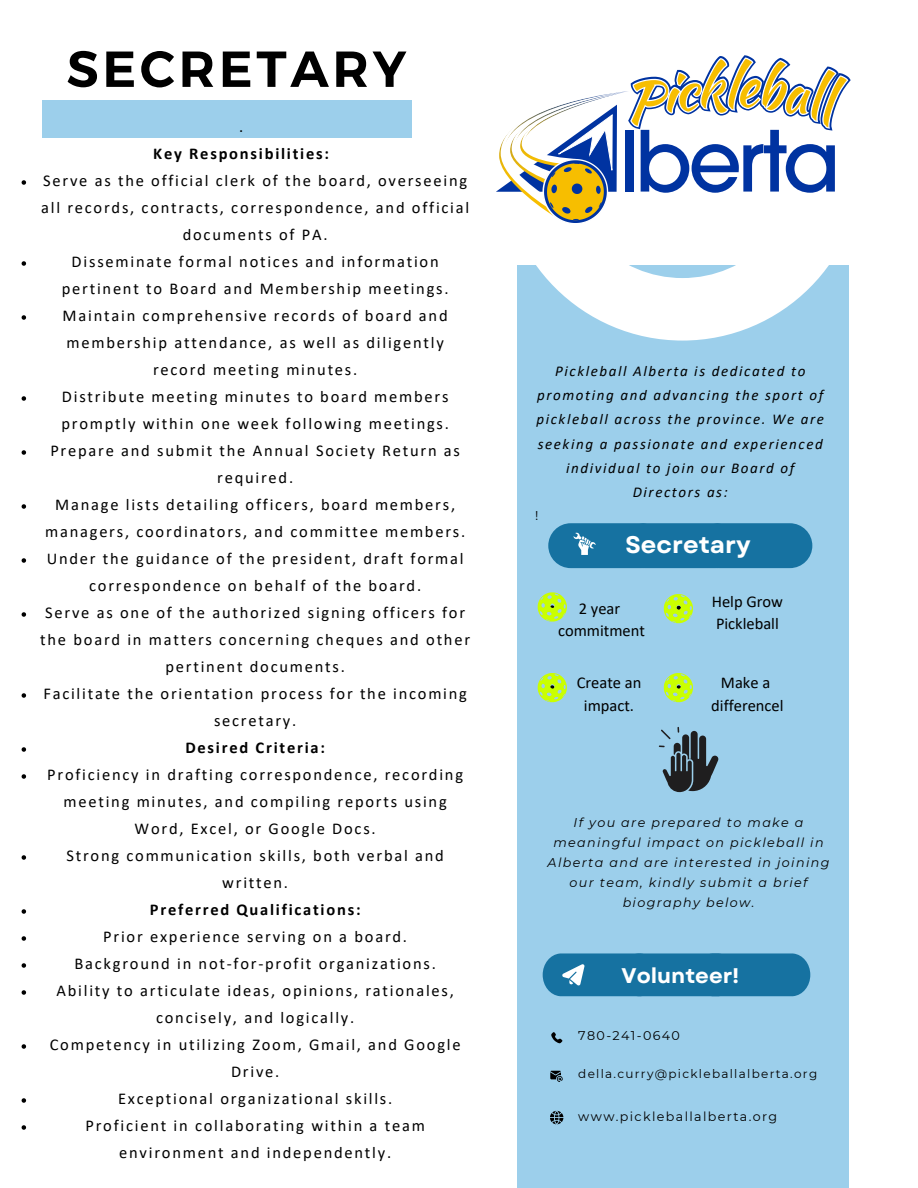
<style>
.page{position:relative;width:918px;height:1188px;background:#fff}
.page>*{position:absolute;margin:0;border:0;box-sizing:border-box;transform-origin:0 0}
.t1{font:700 50.55px "Kief Montaser Semi";letter-spacing:.075em;color:#000}
.t2{font:700 24px "Garet";color:#fff}
.t3{font:700 21.15px "Garet";color:#fff}
.t4{font:16.5px/27px "Calibri";letter-spacing:.105em;color:#000;text-align:center}
.t5{font:16.5px/22.5px "Calibri";color:#000;text-align:center}
.t6{font:700 16.5px/27px "Calibri";letter-spacing:.11em;color:#000;text-align:center}
.t7{font:italic 15px/24.3px "Calibri";letter-spacing:.105em;color:#000;text-align:center}
.t8{font:italic 12.75px/20.1px "Montserrat";letter-spacing:.105em;color:#000;text-align:center}
.t9{font:12.75px "Montserrat";letter-spacing:.105em;color:#000}
.t10{font:12px "Montserrat";letter-spacing:.105em;color:#000}
.s1{font-weight:400}
</style>
<div class="page">
<div style="left:517px;top:265px;width:331px;height:923px;background:#9ccfeb"></div>
<svg style="left:536px;top:265px;width:313px;height:76px;fill:#fff"></svg>
<svg style="left:543px;top:953px;width:267px;height:43px;background:#1f78a5"></svg>
<div style="left:548px;top:523px;width:116px;height:45px;background:#1672a1;border-radius:22px"></div>
<div style="left:623px;top:523px;width:115px;height:45px;background:#1672a1;border-radius:22px"></div>
<div style="left:697px;top:523px;width:115px;height:45px;background:#1672a1;border-radius:22px"></div>
<svg style="left:573px;top:533px;width:23px;height:22px"></svg>
<div style="left:42px;top:101px;width:370px;height:37px;background:#9ccfeb"></div>
<svg style="left:496px;top:55px;width:355px;height:168px"></svg>
<svg style="left:550px;top:1111px;width:13px;height:13px"></svg>
<svg style="left:550px;top:1071px;width:13px;height:11px"></svg>
<svg style="left:551px;top:1032px;width:11px;height:11px"></svg>
<svg style="left:659px;top:727px;width:59px;height:65px"></svg>
<svg style="left:664px;top:594px;width:29px;height:29px"></svg>
<svg style="left:22px;top:180px;width:4px;height:5px"></svg>
<svg style="left:22px;top:261px;width:4px;height:5px"></svg>
<svg style="left:22px;top:315px;width:4px;height:5px"></svg>
<svg style="left:22px;top:396px;width:4px;height:5px"></svg>
<svg style="left:22px;top:450px;width:4px;height:5px"></svg>
<svg style="left:22px;top:504px;width:4px;height:5px"></svg>
<svg style="left:22px;top:558px;width:4px;height:5px"></svg>
<svg style="left:22px;top:612px;width:4px;height:5px"></svg>
<svg style="left:22px;top:693px;width:4px;height:5px"></svg>
<svg style="left:22px;top:747px;width:4px;height:5px"></svg>
<svg style="left:22px;top:774px;width:4px;height:5px"></svg>
<svg style="left:22px;top:855px;width:4px;height:5px"></svg>
<svg style="left:22px;top:909px;width:4px;height:5px"></svg>
<svg style="left:22px;top:936px;width:4px;height:5px"></svg>
<svg style="left:22px;top:963px;width:4px;height:5px"></svg>
<svg style="left:22px;top:990px;width:4px;height:5px"></svg>
<svg style="left:22px;top:1044px;width:4px;height:5px"></svg>
<svg style="left:22px;top:1098px;width:4px;height:5px"></svg>
<svg style="left:22px;top:1125px;width:4px;height:5px"></svg>
<svg style="left:664px;top:673px;width:29px;height:29px"></svg>
<svg style="left:538px;top:673px;width:29px;height:29px"></svg>
<svg style="left:538px;top:592px;width:29px;height:30px"></svg>
<p class="t1" style="left:67px;top:38px;width:341px">SECRETARY</p>
<p class="t6" style="left:153px;top:114px;width:177px"><span class="s1">.<br></span>Key Responsibilities:</p>
<p class="t4" style="left:41px;top:168px;width:430px">Serve as the official clerk of the board, overseeing all records, contracts, correspondence, and official documents of PA.</p>
<p class="t4" style="left:62px;top:249px;width:388px">Disseminate formal notices and information pertinent to Board and Membership meetings.</p>
<p class="t4" style="left:63px;top:303px;width:387px">Maintain comprehensive records of board and membership attendance, as well as diligently record meeting minutes.</p>
<p class="t4" style="left:61px;top:384px;width:389px;text-align:left">Distribute meeting minutes to board members promptly within one week following meetings.</p>
<p class="t4" style="left:50px;top:438px;width:411px">Prepare and submit the Annual Society Return as required.</p>
<p class="t4" style="left:45px;top:492px;width:422px">Manage lists detailing officers, board members, managers, coordinators, and committee members.</p>
<p class="t4" style="left:47px;top:546px;width:419px">Under the guidance of the president, draft formal correspondence on behalf of the board.</p>
<p class="t4" style="left:40px;top:600px;width:431px">Serve as one of the authorized signing officers for the board in matters concerning cheques and other pertinent documents.</p>
<p class="t4" style="left:43px;top:681px;width:425px">Facilitate the orientation process for the incoming secretary.</p>
<p class="t6" style="left:185px;top:735px;width:141px">Desired Criteria:</p>
<p class="t4" style="left:47px;top:762px;width:417px">Proficiency in drafting correspondence, recording meeting minutes, and compiling reports using<br>Word, Excel, or Google Docs.</p>
<p class="t4" style="left:66px;top:843px;width:379px">Strong communication skills, both verbal and written.</p>
<p class="t6" style="left:150px;top:897px;width:212px">Preferred Qualifications:</p>
<p class="t4" style="left:103px;top:924px;width:305px">Prior experience serving on a board.</p>
<p class="t4" style="left:74px;top:951px;width:363px">Background in not-for-profit organizations.</p>
<p class="t4" style="left:57px;top:978px;width:399px">Ability to articulate ideas, opinions, rationales, concisely, and logically.</p>
<h4 class="t4" style="left:50px;top:1032px;width:412px">Competency in utilizing Zoom, Gmail, and Google<br>Drive.</h4>
<p class="t4" style="left:118px;top:1086px;width:276px">Exceptional organizational skills.</p>
<p class="t4" style="left:85px;top:1113px;width:341px">Proficient in collaborating within a team environment and independently.</p>
<p class="t7" style="left:536px;top:360px;width:289px">Pickleball Alberta is dedicated to promoting and advancing the sport of pickleball across the province. We are seeking a passionate and experienced individual to join our Board of<br>Directors as:</p>
<p class="t9" style="left:535px;top:507px;width:5px">!</p>
<p class="t2" style="left:626px;top:527px;width:127px">Secretary</p>
<p class="t5" style="left:558px;top:598px;width:88px">2 year commitment</p>
<p class="t5" style="left:712px;top:592px;width:73px;text-align:left">Help Grow<br>Pickleball</p>
<h2 class="t5" style="left:577px;top:673px;width:66px">Create an impact.</h2>
<p class="t5" style="left:711px;top:673px;width:74px">Make a differencel</p>
<p class="t8" style="left:548px;top:812px;width:283px">If you are prepared to make a meaningful impact on pickleball in<br>Alberta and are interested in joining our team, kindly submit a brief biography below.</p>
<h1 class="t3" style="left:622px;top:960px;width:119px">Volunteer!</h1>
<h4 class="t9" style="left:578px;top:1027px;width:103px">780-241-0640</h4>
<p class="t10" style="left:578px;top:1066px;width:240px">della.curry@pickleballalberta.org</p>
<p class="t9" style="left:578px;top:1108px;width:201px">www.pickleballalberta.org</p>
</div>
